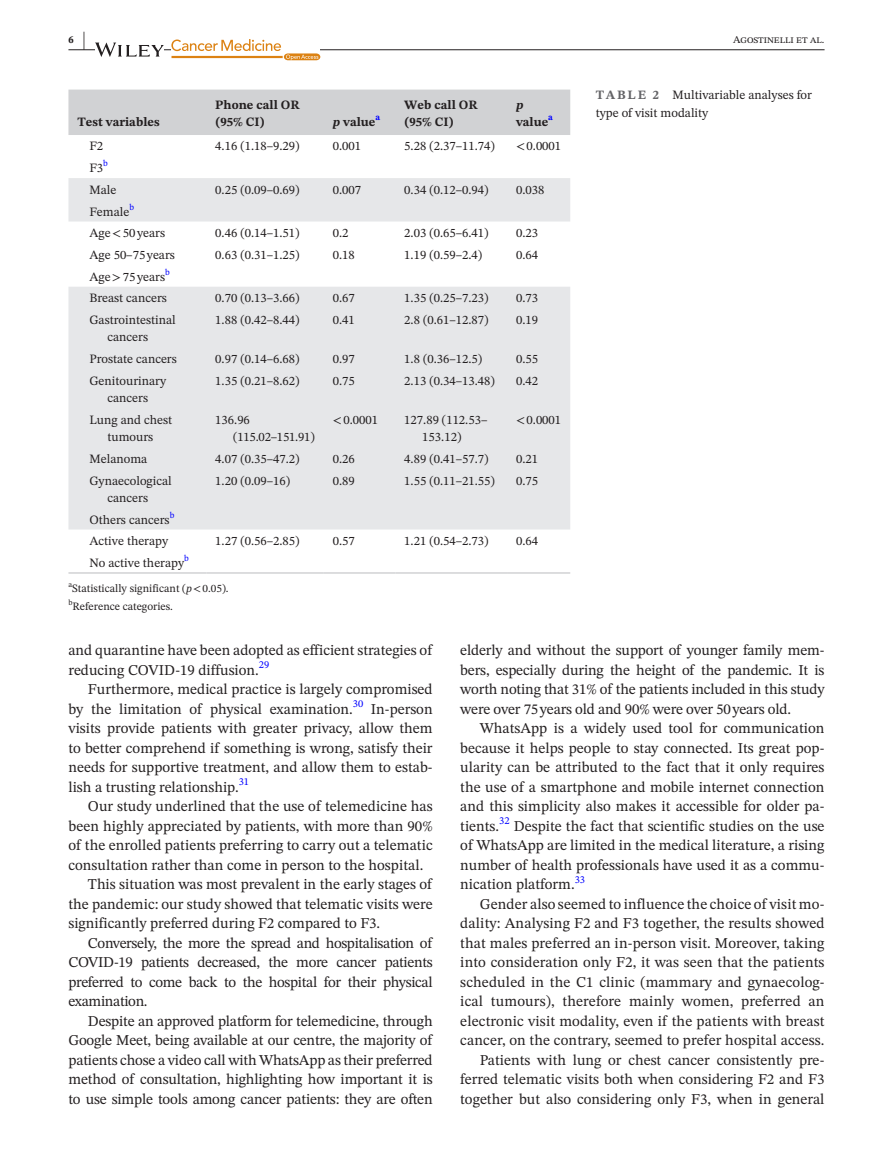
<style>
.page{position:relative;width:893px;height:1174px;background:#fff}
.page>*{position:absolute;margin:0;border:0;box-sizing:border-box;transform-origin:0 0}
.t1{font:15px/19.5px "STIX Two Text";color:#231f20;text-align:justify}
.t2{font:15px "STIX Two Text";letter-spacing:-.025em;color:#231f20}
.t3{font:12.75px/17.2px "STIX Two Text";color:#231f20}
.t4{font:700 12.75px/17.2px "STIX Two Text";color:#231f20}
.t5{font:italic 700 12.75px "STIX Two Text";color:#231f20}
.t6{font:11.25px "STIX Two Text";color:#231f20}
.t7{font:10.5px "STIX Two Text";color:#231f20}
.t8{font:10.5px "STIX Two Text";color:#00f}
.t9{font:700 10.5px "STIX Two Text";color:#231f20}
.t10{font:700 8.85px "STIX Two Text";color:#00f}
.t11{font:7.8px "STIX Two Text";color:#231f20}
.s1{font-size:21px}
.s2{font-style:italic}
.s3{font-weight:700;color:#636366}
</style>
<div class="page">
<hr style="left:68px;top:49px;width:756px;height:1px;background:#231f20">
<svg style="left:95px;top:43px;width:69px;height:14px"></svg>
<svg style="left:171px;top:39px;width:149px;height:21px"></svg>
<div style="left:68px;top:90px;width:502px;height:45px;background:#d1d2d4"></div>
<svg style="left:68px;top:178px;width:502px;height:351px;fill:#e6e7e9"></svg>
<hr style="left:68px;top:572px;width:138px;height:2px;background:#d1d2d4">
<hr style="left:206px;top:572px;width:118px;height:2px;background:#d1d2d4">
<hr style="left:324px;top:572px;width:71px;height:2px;background:#d1d2d4">
<hr style="left:395px;top:572px;width:112px;height:2px;background:#d1d2d4">
<hr style="left:507px;top:572px;width:63px;height:2px;background:#d1d2d4">
<p class="t9" style="left:68px;top:32px;width:18px">6 <span class="s1">|</span></p>
<p class="t7" style="left:733px;top:32px;width:93px">Agostinelli et al.</p>
<p class="t4" style="left:77px;top:113px;width:84px">Test variables</p>
<p class="t4" style="left:215px;top:96px;width:86px">Phone call OR (95% CI)</p>
<p class="t4" style="left:333px;top:113px;width:44px"><span class="s2">p</span> value</p>
<p class="t10" style="left:375px;top:111px;width:6px">a</p>
<p class="t4" style="left:404px;top:96px;width:75px">Web call OR (95% CI)</p>
<p class="t5" style="left:516px;top:95px;width:9px">p</p>
<p class="t4" style="left:516px;top:113px;width:34px">value</p>
<p class="t10" style="left:548px;top:111px;width:6px">a</p>
<p class="t3" style="left:89px;top:137px;width:15px">F2</p>
<p class="t3" style="left:215px;top:137px;width:86px">4.16 (1.18–9.29)</p>
<p class="t3" style="left:333px;top:137px;width:30px">0.001</p>
<p class="t3" style="left:404px;top:137px;width:92px">5.28 (2.37–11.74)</p>
<p class="t3" style="left:516px;top:137px;width:47px">&lt;0.0001</p>
<p class="t3" style="left:89px;top:157px;width:29px;line-height:21.8px">F3<sup>b<br></sup>Male</p>
<p class="t3" style="left:215px;top:181px;width:86px">0.25 (0.09–0.69)</p>
<p class="t3" style="left:333px;top:181px;width:30px">0.007</p>
<p class="t3" style="left:404px;top:181px;width:86px">0.34 (0.12–0.94)</p>
<p class="t3" style="left:516px;top:181px;width:30px">0.038</p>
<p class="t3" style="left:89px;top:200px;width:77px;line-height:21.8px">Female<sup>b<br></sup>Age&lt;50 years</p>
<p class="t3" style="left:215px;top:224px;width:86px">0.46 (0.14–1.51)</p>
<p class="t3" style="left:333px;top:224px;width:17px">0.2</p>
<p class="t3" style="left:404px;top:224px;width:86px">2.03 (0.65–6.41)</p>
<p class="t3" style="left:516px;top:224px;width:24px">0.23</p>
<p class="t3" style="left:89px;top:246px;width:87px">Age 50–75 years</p>
<p class="t3" style="left:215px;top:246px;width:86px">0.63 (0.31–1.25)</p>
<p class="t3" style="left:333px;top:246px;width:24px">0.18</p>
<p class="t3" style="left:404px;top:246px;width:79px">1.19 (0.59–2.4)</p>
<p class="t3" style="left:516px;top:246px;width:24px">0.64</p>
<p class="t3" style="left:89px;top:265px;width:82px;line-height:21.8px">Age&gt;75 years<sup>b<br></sup>Breast cancers</p>
<p class="t3" style="left:215px;top:289px;width:86px">0.70 (0.13–3.66)</p>
<p class="t3" style="left:333px;top:289px;width:24px">0.67</p>
<p class="t3" style="left:404px;top:289px;width:86px">1.35 (0.25–7.23)</p>
<p class="t3" style="left:516px;top:289px;width:24px">0.73</p>
<p class="t3" style="left:107px;top:311px;width:70px;text-indent:-18px">Gastrointestinal cancers</p>
<p class="t3" style="left:215px;top:311px;width:86px">1.88 (0.42–8.44)</p>
<p class="t3" style="left:333px;top:311px;width:24px">0.41</p>
<p class="t3" style="left:404px;top:311px;width:86px">2.8 (0.61–12.87)</p>
<p class="t3" style="left:516px;top:311px;width:24px">0.19</p>
<p class="t3" style="left:89px;top:350px;width:89px">Prostate cancers</p>
<p class="t3" style="left:215px;top:350px;width:86px">0.97 (0.14–6.68)</p>
<p class="t3" style="left:333px;top:350px;width:24px">0.97</p>
<p class="t3" style="left:404px;top:350px;width:79px">1.8 (0.36–12.5)</p>
<p class="t3" style="left:516px;top:350px;width:24px">0.55</p>
<p class="t3" style="left:89px;top:372px;width:78px;text-align:center">Genitourinary cancers</p>
<p class="t3" style="left:215px;top:372px;width:86px">1.35 (0.21–8.62)</p>
<p class="t3" style="left:333px;top:372px;width:24px">0.75</p>
<p class="t3" style="left:404px;top:372px;width:92px">2.13 (0.34–13.48)</p>
<p class="t3" style="left:516px;top:372px;width:24px">0.42</p>
<p class="t3" style="left:89px;top:411px;width:84px;text-align:center">Lung and chest tumours</p>
<p class="t3" style="left:233px;top:411px;width:83px;text-indent:-18px">136.96 (115.02–151.91)</p>
<p class="t3" style="left:333px;top:411px;width:47px">&lt;0.0001</p>
<p class="t3" style="left:422px;top:411px;width:67px;text-indent:-18px">127.89 (112.53–<br>153.12)</p>
<p class="t3" style="left:516px;top:411px;width:47px">&lt;0.0001</p>
<p class="t3" style="left:89px;top:450px;width:59px">Melanoma</p>
<p class="t3" style="left:215px;top:450px;width:86px">4.07 (0.35–47.2)</p>
<p class="t3" style="left:333px;top:450px;width:24px">0.26</p>
<p class="t3" style="left:404px;top:450px;width:86px">4.89 (0.41–57.7)</p>
<p class="t3" style="left:516px;top:450px;width:24px">0.21</p>
<p class="t3" style="left:89px;top:471px;width:84px;text-align:center">Gynaecological cancers</p>
<p class="t3" style="left:215px;top:471px;width:76px">1.20 (0.09–16)</p>
<p class="t3" style="left:333px;top:471px;width:24px">0.89</p>
<p class="t3" style="left:404px;top:471px;width:92px">1.55 (0.11–21.55)</p>
<p class="t3" style="left:516px;top:471px;width:24px">0.75</p>
<p class="t3" style="left:89px;top:508px;width:86px;line-height:21.8px">Others cancers<sup>b<br></sup>Active therapy</p>
<p class="t3" style="left:215px;top:532px;width:86px">1.27 (0.56–2.85)</p>
<p class="t3" style="left:333px;top:532px;width:24px">0.57</p>
<p class="t3" style="left:404px;top:532px;width:86px">1.21 (0.54–2.73)</p>
<p class="t3" style="left:516px;top:532px;width:24px">0.64</p>
<p class="t3" style="left:89px;top:554px;width:101px">No active therapy<sup>b</sup></p>
<p class="t11" style="left:68px;top:578px;width:5px">a</p>
<p class="t6" style="left:72px;top:580px;width:158px">Statistically significant (<span class="s2">p</span>&lt;0.05).</p>
<p class="t11" style="left:68px;top:596px;width:6px">b</p>
<p class="t6" style="left:73px;top:598px;width:102px">Reference categories.</p>
<p class="t3" style="left:596px;top:86px;width:218px;line-height:18px"><span class="s3">TABLE 2</span> Multivariable analyses for type of visit modality</p>
<p class="t1" style="left:68px;top:640px;width:365px">and quarantine have been adopted as efficient strategies of reducing COVID-19 diffusion.</p>
<p class="t8" style="left:259px;top:657px;width:12px">29</p>
<p class="t1" style="left:68px;top:679px;width:366px;text-indent:20px">Furthermore, medical practice is largely compromised by the limitation of physical examination.</p>
<p class="t8" style="left:353px;top:696px;width:12px">30</p>
<p class="t1" style="left:68px;top:699px;width:366px;text-indent:302px">In-person visits provide patients with greater privacy, allow them to better comprehend if something is wrong, satisfy their needs for supportive treatment, and allow them to estab&shy;lish a trusting relationship.</p>
<p class="t8" style="left:239px;top:774px;width:12px">31</p>
<p class="t1" style="left:88px;top:796px;width:346px">Our study underlined that the use of telemedicine has</p>
<p class="t1" style="left:68px;top:816px;width:366px">been highly appreciated by patients, with more than 90%</p>
<p class="t1" style="left:68px;top:835px;width:366px">of the enrolled patients preferring to carry out a telematic</p>
<p class="t1" style="left:68px;top:855px;width:356px">consultation rather than come in person to the hospital.</p>
<p class="t1" style="left:88px;top:874px;width:345px">This situation was most prevalent in the early stages of</p>
<p class="t1" style="left:68px;top:894px;width:366px">the pandemic: our study showed that telematic visits were</p>
<p class="t1" style="left:68px;top:913px;width:313px">significantly preferred during F2 compared to F3.</p>
<p class="t2" style="left:88px;top:932px;width:345px">Conversely, the more the spread and hospitalisation of</p>
<p class="t2" style="left:68px;top:951px;width:366px">COVID-19 patients decreased, the more cancer patients</p>
<p class="t2" style="left:68px;top:971px;width:366px">preferred to come back to the hospital for their physical</p>
<p class="t2" style="left:68px;top:990px;width:81px">examination.</p>
<p class="t1" style="left:88px;top:1011px;width:346px">Despite an approved platform for telemedicine, through</p>
<p class="t1" style="left:68px;top:1030px;width:365px">Google Meet, being available at our centre, the majority of</p>
<p class="t1" style="left:68px;top:1050px;width:366px">patients chose a video call with WhatsApp as their preferred</p>
<p class="t1" style="left:68px;top:1069px;width:366px">method of consultation, highlighting how important it is</p>
<p class="t1" style="left:68px;top:1089px;width:366px">to use simple tools among cancer patients: they are often</p>
<p class="t1" style="left:460px;top:640px;width:366px">elderly and without the support of younger family mem&shy;bers, especially during the height of the pandemic. It is worth noting that 31% of the patients included in this study were over 75years old and 90% were over 50years old.</p>
<p class="t1" style="left:460px;top:718px;width:366px;text-indent:20px">WhatsApp is a widely used tool for communication because it helps people to stay connected. Its great pop&shy;ularity can be attributed to the fact that it only requires the use of a smartphone and mobile internet connection and this simplicity also makes it accessible for older pa&shy;tients.</p>
<p class="t8" style="left:499px;top:813px;width:12px">32</p>
<p class="t1" style="left:460px;top:816px;width:366px;text-indent:54px">Despite the fact that scientific studies on the use of WhatsApp are limited in the medical literature, a rising number of health professionals have used it as a commu&shy;nication platform.</p>
<p class="t8" style="left:575px;top:871px;width:12px">33</p>
<p class="t1" style="left:460px;top:894px;width:366px;text-align:right">Gender also seemed to influence the choice of visit mo&shy;dality: Analysing F2 and F3 together, the results showed that males preferred an in-person visit. Moreover, taking into consideration only F2, it was seen that the patients scheduled in the C1 clinic (mammary and gynaecolog&shy;ical tumours), therefore mainly women, preferred an electronic visit modality, even if the patients with breast cancer, on the contrary, seemed to prefer hospital access.<br>Patients with lung or chest cancer consistently pre&shy;ferred telematic visits both when considering F2 and F3 together but also considering only F3, when in general</p>
</div>
